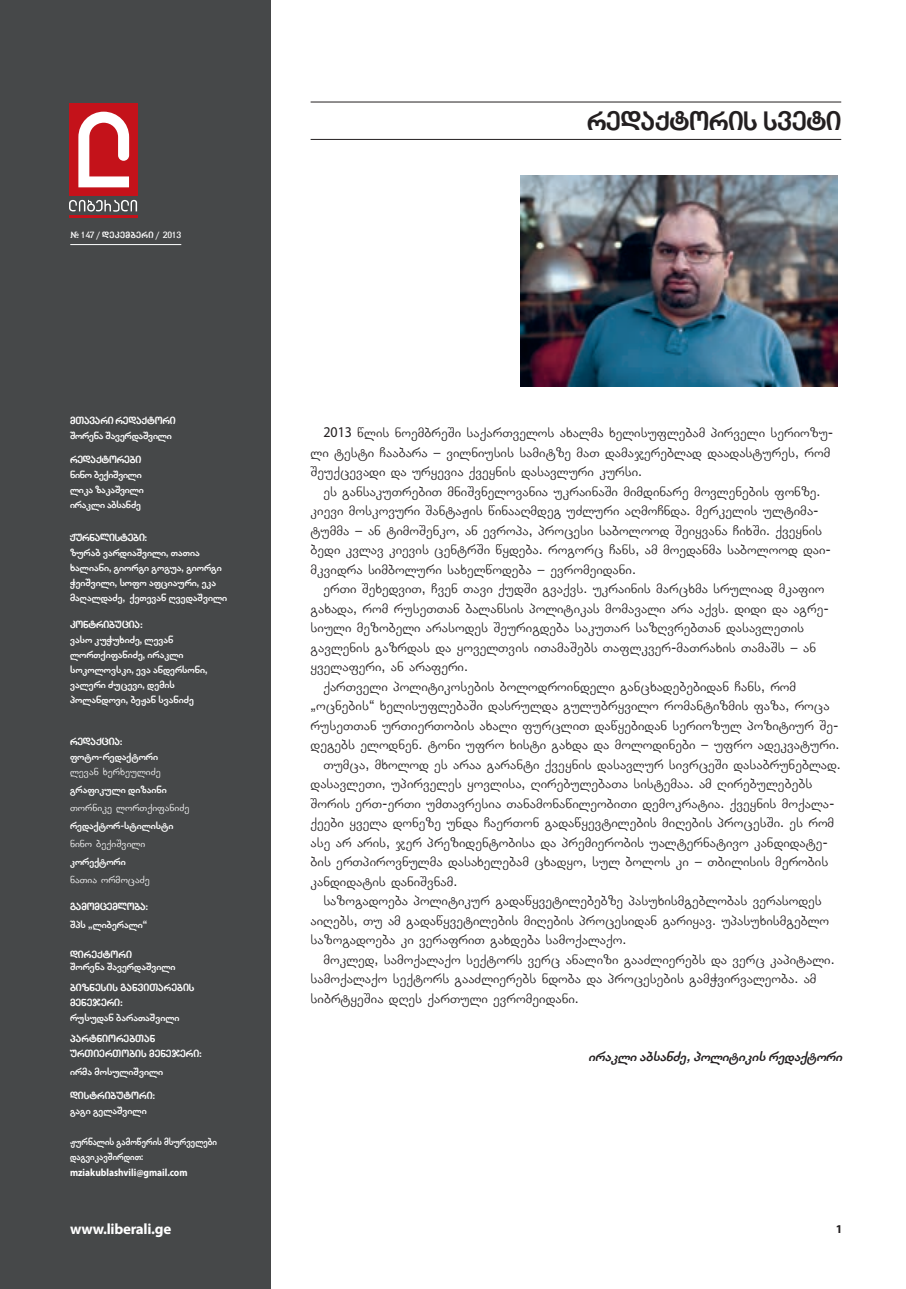
<style>
.page{position:relative;width:906px;height:1289px;background:#fff}
.page>*{position:absolute;margin:0;border:0;box-sizing:border-box;transform-origin:0 0}
.qvesatauri_small_ins{font:700 27px "A Kolkhety M";letter-spacing:-.01em;color:#231f20}
.t1{font:700 15px "Myriad Pro";letter-spacing:-.02em;color:#fff}
.Mokled_Body{font:13.95px/19.5px "A Kolkhety N";color:#231f20}
.Mokled_Body-2{font:italic 700 13.95px "A Kolkhety N";color:#231f20}
.t2{font:700 12px "Myriad Pro";color:#231f20}
.Geo_Text{font:700 10.5px/15px "A Kolkhety N";color:#fff}
.t3{font:700 10.5px/15px "A Kolkhety M";color:#fff}
.t4{font:700 10.5px "A Kolkhety M";letter-spacing:-.02em;color:#fff}
.t5{font:10.5px "A Kolkhety N";color:#fff}
.Geo_Text-2{font:700 10.5px "A Kolkhety N";letter-spacing:-.02em;color:#fff}
.Geo_Text-3{font:700 10.5px/15.6px "A Kolkhety N";color:#fff;scale:.9 1}
.Geo_Text-4{font:700 10.5px "Myriad Pro";color:#fff;scale:.9 1}
.t6{font:700 9px "H Kolkhety Mtav";letter-spacing:-.03em;color:#fff}
</style>
<div class="page">
<div style="left:0;top:0;width:270px;height:1288px;background:#464849"></div>
<hr style="left:69px;top:215px;width:69px;height:3px;background:#c4121a">
<svg style="left:69px;top:200px;width:68px;height:12px"></svg>
<div style="left:69px;top:103px;width:69px;height:93px;background:#c4121a"></div>
<svg style="left:78px;top:112px;width:51px;height:75px"></svg>
<hr style="left:70px;top:244px;width:111px;height:1px;background:#fff">
<hr style="left:310px;top:139px;width:531px;height:1px;background:#231f20">
<hr style="left:311px;top:102px;width:530px;height:1px;background:#231f20">
<img style="left:520px;top:175px;width:317px;height:211px">
<p class="t6" style="left:70px;top:230px;width:112px"># 147 / DEKEMBERI / 2013</p>
<p class="t4" style="left:70px;top:415px;width:107px">MTAVARI REDAQTORI</p>
<p class="Geo_Text-2" style="left:70px;top:430px;width:103px">SORENA SAVERDASVILI</p>
<p class="t4" style="left:70px;top:454px;width:73px">REDAQTOREBI</p>
<p class="Geo_Text-2" style="left:70px;top:469px;width:73px">NINO BEQISVILI</p>
<p class="Geo_Text-2" style="left:70px;top:484px;width:75px">LIKA ZAKASVILI</p>
<p class="Geo_Text-2" style="left:70px;top:499px;width:72px">IRAKLI ABSANZE</p>
<p class="t4" style="left:70px;top:532px;width:79px">JURNALISTEBI:</p>
<p class="Geo_Text" style="left:70px;top:545px;width:158px">ZURAB VARDIASVILI, TATIA<br>XALIANI, GIORGI GOGUA, GIORGI<br>WEISVILI, SOFO AFCIAURI, EKA<br>MARALDAZE, QETEVAN RVEDASVILI</p>
<p class="t4" style="left:70px;top:619px;width:74px">KONTRIBUCIA:</p>
<p class="Geo_Text" style="left:70px;top:632px;width:139px">VASO KUWUXIZE, LEVAN<br>LORTQIFANIZE, IRAKLI<br>SOKOLOVSKI, EVA ANDERSONI,<br>VALERI ZUCEVI, DEMIS<br>POLANDOVI, BEJAN SVANIZE</p>
<p class="t4" style="left:70px;top:736px;width:54px">REDAQCIA:</p>
<p class="Geo_Text" style="left:70px;top:749px;width:90px">FOTO-REDAQTORI</p>
<p class="t5" style="left:70px;top:766px;width:92px">LEVAN XERXEULIZE</p>
<p class="Geo_Text" style="left:70px;top:782px;width:98px">GRAFIKULI DIZAINI</p>
<p class="t5" style="left:70px;top:802px;width:121px">TORNIKE LORTQIFANIZE</p>
<p class="Geo_Text" style="left:70px;top:818px;width:105px">REDAQTOR-STILISTI</p>
<p class="t5" style="left:70px;top:838px;width:77px">NINO BEQISVILI</p>
<p class="Geo_Text" style="left:70px;top:854px;width:57px">KOREQTORI</p>
<p class="t5" style="left:70px;top:874px;width:81px">NATIA ORMOCAZE</p>
<p class="t4" style="left:70px;top:901px;width:80px">GAMOMCEMLOBA:</p>
<p class="Geo_Text" style="left:70px;top:917px;width:79px">SPS `LIBERALI~</p>
<p class="t3" style="left:70px;top:947px;width:63px">DIREQTORI</p>
<p class="Geo_Text" style="left:70px;top:959px;width:107px">SORENA SAVERDASVILI</p>
<p class="t3" style="left:70px;top:980px;width:126px">BIZNESIS GANVITAREBIS<br>MENEJERI:</p>
<p class="Geo_Text" style="left:70px;top:1010px;width:111px">RUSUDAN BARATASVILI</p>
<p class="t3" style="left:70px;top:1031px;width:133px">PARTNIOREBTAN<br>URTIERTOBIS MENEJERI:</p>
<p class="Geo_Text" style="left:70px;top:1064px;width:95px">IRMA MOSULISVILI</p>
<p class="t3" style="left:70px;top:1088px;width:87px">DISTRIBUTORI:</p>
<p class="Geo_Text" style="left:70px;top:1103px;width:78px">GAGI GELASVILI</p>
<p class="Geo_Text-3" style="left:70px;top:1134px;width:165px">JURNALIS GAMOWERIS MSURVELEBI<br>DAGVIKAVSIRDIT:</p>
<p class="Geo_Text-4" style="left:70px;top:1165px;width:132px">mziakublashvili@gmail.com</p>
<p class="t1" style="left:70px;top:1218px;width:103px">www.liberali.ge</p>
<p class="qvesatauri_small_ins" style="left:587px;top:108px;width:256px">REDAQTORIS SVETI</p>
<p class="Mokled_Body" style="left:311px;top:423px;width:524px;text-indent:13px">2013 WLIS NOEMBRESI SAQARTVELOS AXALMA XELISUFLEBAM PIRVELI SERIOZU-<br>LI TESTI CAABARA _ VILNIUSIS SAMITZE MAT DAMAJEREBLAD DAADASTURES, ROM<br>SEUQCEVADI DA URYEVIA QVEYNIS DASAVLURI KURSI.</p>
<p class="Mokled_Body" style="left:311px;top:482px;width:522px;text-indent:13px">ES GANSAKUTREBIT MNISVNELOVANIA UKRAINASI MIMDINARE MOVLENEBIS FONZE.<br>KIEVI MOSKOVURI SANTAJIS WINAARMDEG UZLURI ARMOCNDA. MERKELIS ULTIMA-TUMMA _ AN TIMOSENKO, AN EVROPA, PROCESI SABOLOOD SEIYVANA CIXSI. QVEYNIS BEDI KVLAV KIEVIS CENTRSI WYDEBA. ROGORC CANS, AM MOEDANMA SABOLOOD DAI-MKVIDRA SIMBOLURI SAXELWODEBA _ EVROMEIDANI.</p>
<p class="Mokled_Body" style="left:311px;top:579px;width:520px;text-indent:13px">ERTI SEXEDVIT, CVEN TAVI QUDSI GVAQVS. UKRAINIS MARCXMA SRULIAD MKAFIO GAXADA, ROM RUSETTAN BALANSIS POLITIKAS MOMAVALI ARA AQVS. DIDI DA AGRE-SIULI MEZOBELI ARASODES SEURIGDEBA SAKUTAR SAZRVREBTAN DASAVLETIS GAVLENIS GAZRDAS DA YOVELTVIS ITAMASEBS TAFLKVER-MATRAXIS TAMASS _ AN YVELAFERI, AN ARAFERI.</p>
<p class="Mokled_Body" style="left:311px;top:677px;width:530px;text-indent:13px">QARTVELI POLITIKOSEBIS BOLODROINDELI GANCXADEBEBIDAN CANS, ROM „OCNEBIS“ XELISUFLEBASI DASRULDA GULUBRYVILO ROMANTIZMIS FAZA, ROCA RUSETTAN URTIERTOBIS AXALI FURCLIT DAWYEBIDAN SERIOZUL POZITIUR SE-DEGEBS ELODNEN. TONI UFRO XISTI GAXDA DA MOLODINEBI _ UFRO ADEKVATURI.</p>
<p class="Mokled_Body" style="left:311px;top:755px;width:532px;text-indent:13px">TUMCA, MXOLOD ES ARAA GARANTI QVEYNIS DASAVLUR SIVRCESI DASABRUNEBLAD.<br>DASAVLETI, UPIRVELES YOVLISA, RIREBULEBATA SISTEMAA. AM RIREBULEBEBS SORIS ERT-ERTI UMTAVRESIA TANAMONAWILEOBITI DEMOKRATIA. QVEYNIS MOQALA-QEEBI YVELA DONEZE UNDA CAERTON GADAWYEVTILEBIS MIREBIS PROCESSI. ES ROM ASE AR ARIS, JER PREZIDENTOBISA DA PREMIEROBIS UALTERNATIVO KANDIDATE-BIS ERTPIROVNULMA DASAXELEBAM CXADYO, SUL BOLOS KI _ TBILISIS MEROBIS KANDIDATIS DANISVNAM.</p>
<p class="Mokled_Body" style="left:311px;top:892px;width:520px;text-indent:13px">SAZOGADOEBA POLITIKUR GADAWYVETILEBEBZE PASUXISMGEBLOBAS VERASODES<br>AIREBS, TU AM GADAWYVETILEBIS MIREBIS PROCESIDAN GARIYAV. UPASUXISMGEBLO<br>SAZOGADOEBA KI VERAFRIT GAXDEBA SAMOQALAQO.</p>
<p class="Mokled_Body" style="left:311px;top:950px;width:525px;text-indent:13px">MOKLED, SAMOQALAQO SEQTORS VERC ANALIZI GAAZLIEREBS DA VERC KAPITALI.<br>SAMOQALAQO SEQTORS GAAZLIEREBS NDOBA DA PROCESEBIS GAMWVIRVALEOBA. AM<br>SIBRTYESIA DRES QARTULI EVROMEIDANI.</p>
<p class="Mokled_Body-2" style="left:588px;top:1049px;width:255px">IRAKLI ABSANZE, POLITIKIS REDAQTORI</p>
<p class="t2" style="left:835px;top:1220px;width:8px">1</p>
</div>
